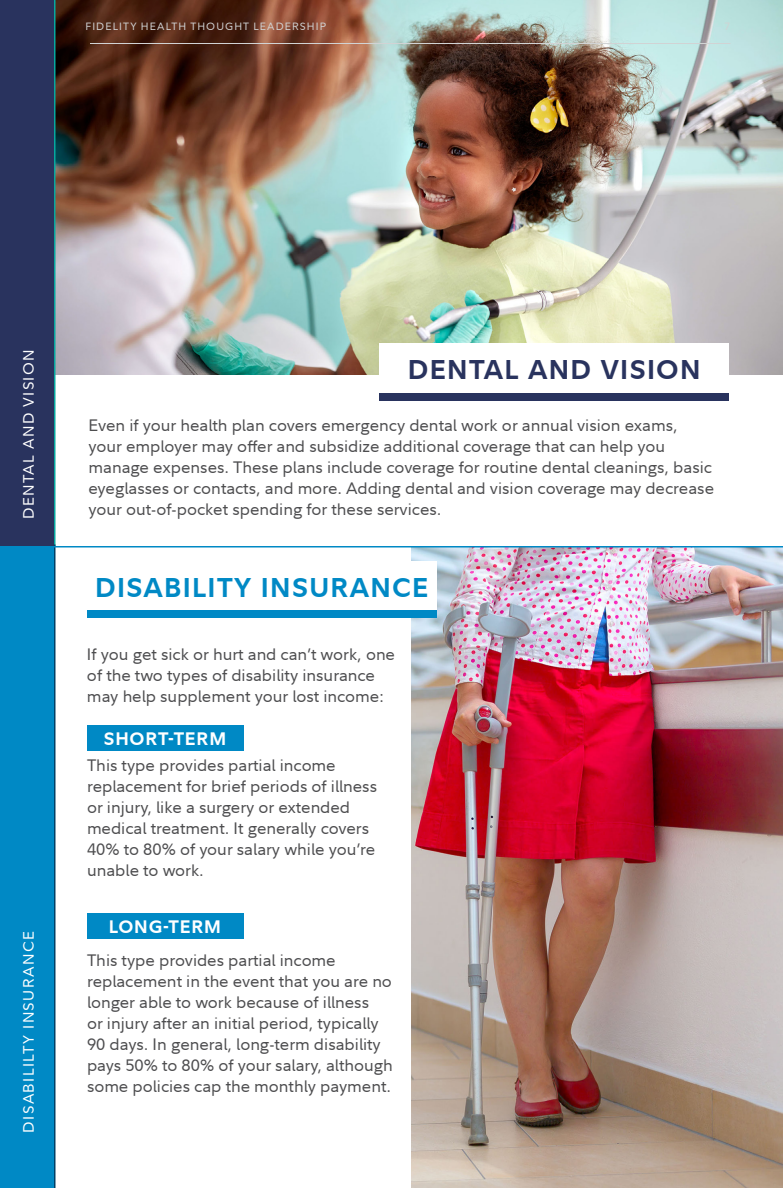
<style>
.page{position:relative;width:783px;height:1188px;background:#fff}
.page>*{position:absolute;margin:0;border:0;box-sizing:border-box;transform-origin:0 0}
.t1{font:700 27px "Fidelity Sans";letter-spacing:.05em;color:#0089c5}
.t2{font:700 27px "Fidelity Sans";letter-spacing:.05em;color:#29335e}
.t3{font:700 18px "Fidelity Sans";letter-spacing:.045em;color:#fff}
.t4{font:16.5px/21px "Fidelity Sans";color:#4d4d4f}
.t5{font:15px "Fidelity Sans";letter-spacing:.09em;color:#fff}
.t6{font:10.5px "Fidelity Sans";letter-spacing:.105em;color:#d1d3d4}
</style>
<div class="page">
<img style="left:56px;top:0;width:727px;height:375px">
<hr style="left:54px;top:0;width:2px;height:546px;background:#06a89f">
<img style="left:412px;top:548px;width:371px;height:640px">
<div style="left:0;top:0;width:54px;height:1188px;background:#0089c5"></div>
<div style="left:0;top:0;width:54px;height:546px;background:#29335e"></div>
<hr style="left:90px;top:43px;width:640px;height:1px;background:#d1d3d4">
<div style="left:380px;top:343px;width:349px;height:56px;background:#fff"></div>
<div style="left:380px;top:393px;width:349px;height:8px;background:#29335e"></div>
<div style="left:87px;top:561px;width:349px;height:55px;background:#fff"></div>
<div style="left:87px;top:610px;width:349px;height:8px;background:#0089c5"></div>
<hr style="left:54px;top:544px;width:2px;height:644px;background:#004066">
<div style="left:87px;top:725px;width:156px;height:26px;background:#0089c5"></div>
<div style="left:87px;top:913px;width:156px;height:26px;background:#0089c5"></div>
<hr style="left:0;top:546px;width:783px;height:2px;background:#0089c5">
<p class="t6" style="left:86px;top:20px;width:242px">FIDELITY HEALTH THOUGHT LEADERSHIP</p>
<p class="t6" style="left:87px;top:20px;width:242px">FIDELITY HEALTH THOUGHT LEADERSHIP</p>
<p class="t5" style="left:19px;top:519px;width:171px;rotate:-90deg">DENTAL AND VISION</p>
<p class="t5" style="left:19px;top:1132px;width:203px;rotate:-90deg">DISABILILTY INSURANCE</p>
<p class="t5" style="left:19px;top:1120px;width:158px;rotate:-90deg">ENTA AND VISION</p>
<h1 class="t2" style="left:408px;top:352px;width:294px">DENTAL AND VISION</h1>
<p class="t4" style="left:88px;top:414px;width:627px">Even if your health plan covers emergency dental work or annual vision exams, your employer may offer and subsidize additional coverage that can help you manage expenses. These plans include coverage for routine dental cleanings, basic eyeglasses or contacts, and more. Adding dental and vision coverage may decrease your out-of-pocket spending for these services.</p>
<h1 class="t1" style="left:95px;top:570px;width:335px">DISABILITY INSURANCE</h1>
<p class="t4" style="left:87px;top:644px;width:310px">If you get sick or hurt and can’t work, one of the two types of disability insurance may help supplement your lost income:</p>
<p class="t3" style="left:104px;top:727px;width:124px">SHORT-TERM</p>
<p class="t4" style="left:87px;top:755px;width:292px">This type provides partial income replacement for brief periods of illness or injury, like a surgery or extended medical treatment. It generally covers 40% to 80% of your salary while you’re unable to work.</p>
<p class="t3" style="left:109px;top:914px;width:114px">LONG-TERM</p>
<p class="t4" style="left:87px;top:950px;width:307px">This type provides partial income replacement in the event that you are no longer able to work because of illness<br>or injury after an initial period, typically 90 days. In general, long-term disability pays 50% to 80% of your salary, although some policies cap the monthly payment.</p>
</div>
